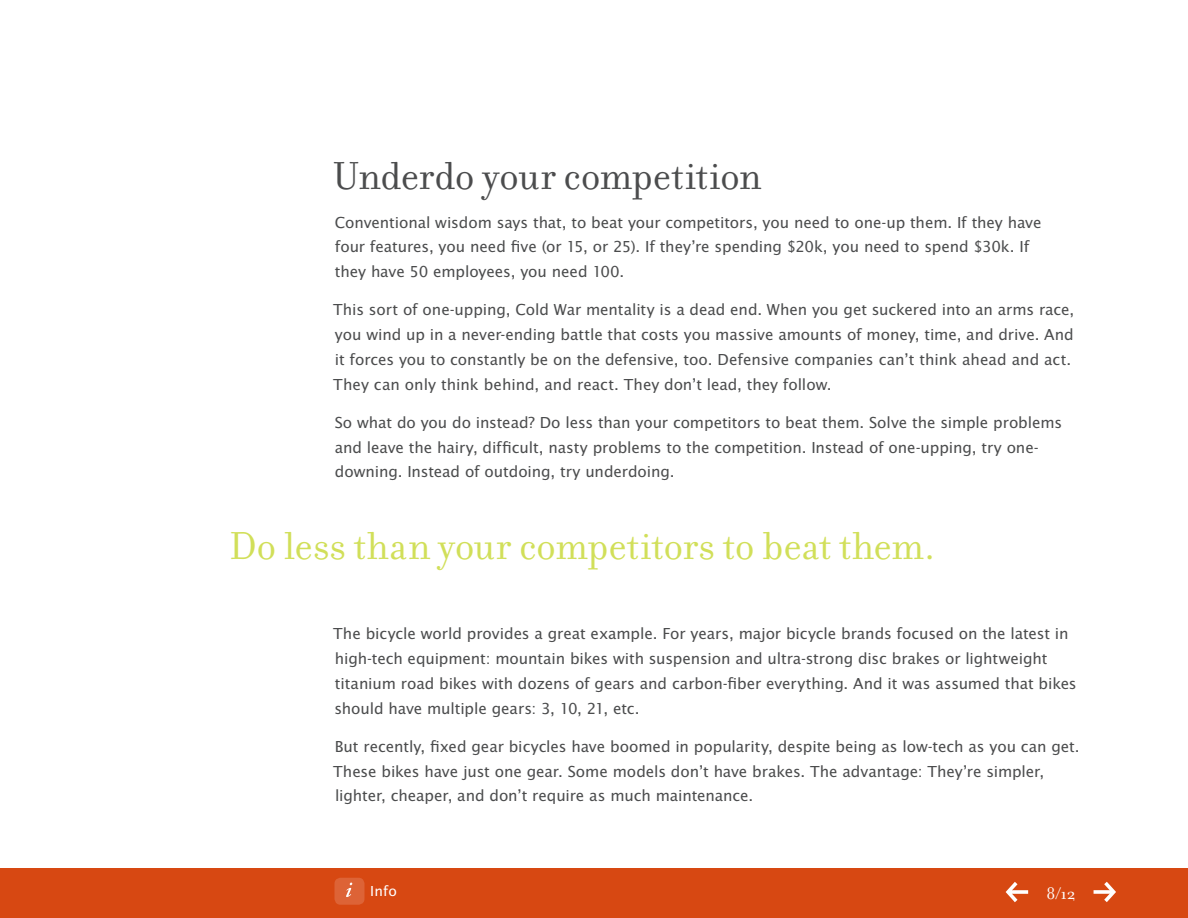
<style>
.page{position:relative;width:1188px;height:918px;background:#fff}
.page>*{position:absolute;margin:0;border:0;box-sizing:border-box;transform-origin:0 0}
.t1{font:42px "Filosofia OT";letter-spacing:-.005em;color:#d1df59}
.t2{font:42px "Filosofia OT";letter-spacing:-.005em;color:#4b4c4d}
.t3{font:18px "Filosofia OT";color:#fff}
.t4{font:16.5px/24.8px "Lucida Sans EFOP";letter-spacing:-.005em;color:#4b4c4d}
.t5{font:15px "Lucida Sans EFOP";color:#fff}
</style>
<div class="page">
<div style="left:0;top:869px;width:1188px;height:49px;background:#d74812"></div>
<div style="left:334px;top:878px;width:30px;height:27px;background:#dd6336;border-radius:6px"></div>
<svg style="left:346px;top:883px;width:6px;height:14px"></svg>
<svg style="left:1006px;top:882px;width:22px;height:20px"></svg>
<svg style="left:1094px;top:882px;width:22px;height:20px"></svg>
<h1 class="t2" style="left:333px;top:153px;width:430px">Underdo your competition</h1>
<p class="t4" style="left:335px;top:211px;width:708px">Conventional wisdom says that, to beat your competitors, you need to one-up them. If they have four features, you need five (or 15, or 25). If they’re spending $20k, you need to spend $30k. If they have 50 employees, you need 100.</p>
<p class="t4" style="left:333px;top:298px;width:742px">This sort of one-upping, Cold War mentality is a dead end. When you get suckered into an arms race, you wind up in a never-ending battle that costs you massive amounts of money, time, and drive. And it forces you to constantly be on the defensive, too. Defensive companies can’t think ahead and act.<br>They can only think behind, and react. They don’t lead, they follow.</p>
<p class="t4" style="left:335px;top:411px;width:729px">So what do you do instead? Do less than your competitors to beat them. Solve the simple problems and leave the hairy, difficult, nasty problems to the competition. Instead of one-upping, try one&shy;downing. Instead of outdoing, try underdoing.</p>
<h1 class="t1" style="left:229px;top:523px;width:708px">Do less than your competitors to beat them.</h1>
<p class="t4" style="left:333px;top:622px;width:745px">The bicycle world provides a great example. For years, major bicycle brands focused on the latest in high-tech equipment: mountain bikes with suspension and ultra-strong disc brakes or lightweight titanium road bikes with dozens of gears and carbon-fiber everything. And it was assumed that bikes should have multiple gears: 3, 10, 21, etc.</p>
<p class="t4" style="left:333px;top:735px;width:748px">But recently, fixed gear bicycles have boomed in popularity, despite being as low-tech as you can get.<br>These bikes have just one gear. Some models don’t have brakes. The advantage: They’re simpler, lighter, cheaper, and don’t require as much maintenance.</p>
<p class="t5" style="left:370px;top:883px;width:28px">Info</p>
<p class="t3" style="left:1046px;top:884px;width:30px">8/12</p>
</div>
